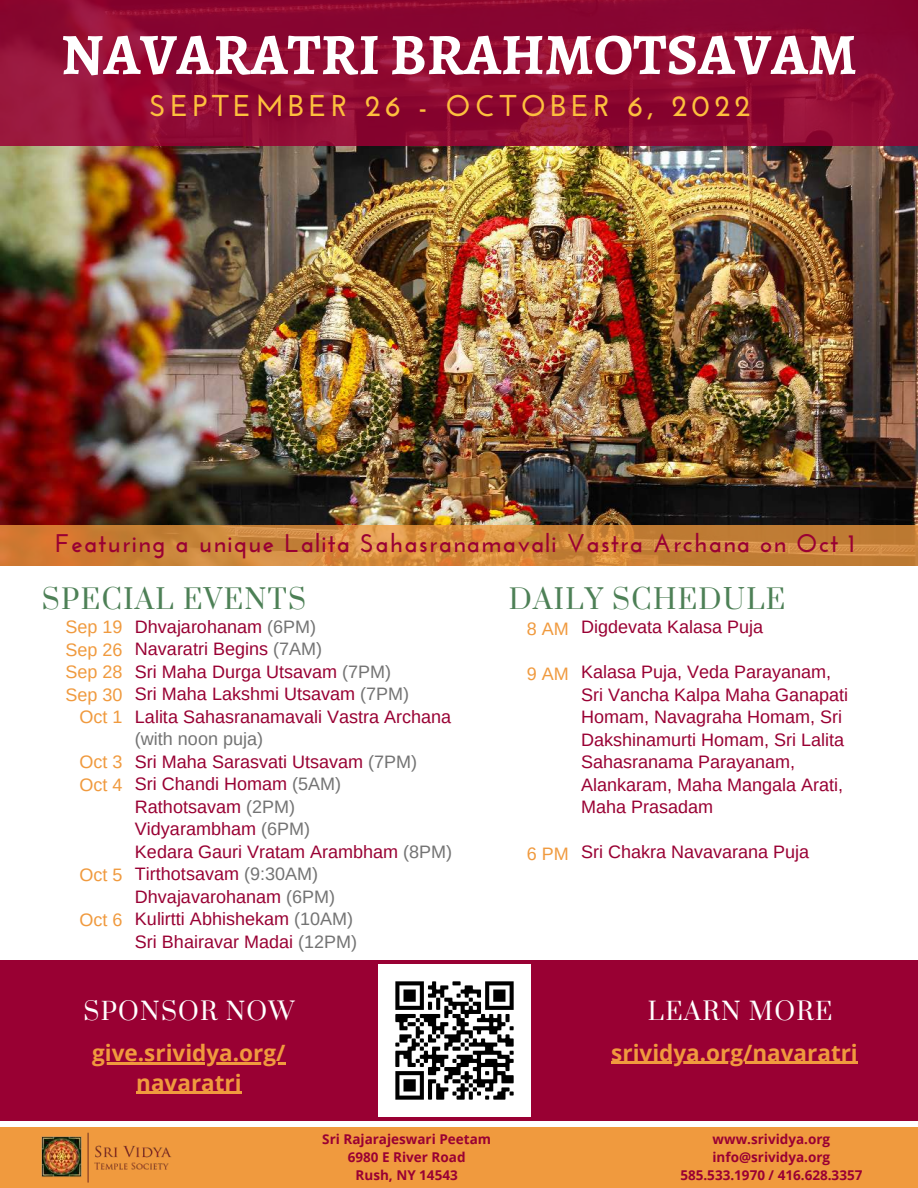
<style>
.page{position:relative;width:918px;height:1188px;background:#fff}
.page>*{position:absolute;margin:0;border:0;box-sizing:border-box;transform-origin:0 0}
.t1{font:700 58.5px "Alegreya SC";color:#fff}
.t2{font:700 30px "Josefin Sans";letter-spacing:.15em;color:#fdc03e}
.t3{font:27px "Prata";letter-spacing:.05em;color:#4d8056}
.t4{font:700 25.5px "Josefin Sans";letter-spacing:.05em;color:#903}
.t5{font:24px "Prata";letter-spacing:.05em;color:#fff}
.t6{font:700 22.5px/29.2px "Open Sans";color:#f09a3e;text-align:center}
.t7{font:18px/22.5px "Arimo";color:#903}
.t8{font:18px/22.5px "Arimo";color:#f09a3e;text-align:right}
.t9{font:700 13.5px/18px "Open Sans";color:#903;text-align:center}
.s1{color:#737373}
</style>
<div class="page">
<img style="left:0;top:145px;width:918px;height:421px">
<div style="left:0;top:1127px;width:918px;height:61px;background:#f09a3e"></div>
<div style="left:0;top:960px;width:918px;height:161px;background:#903"></div>
<svg style="left:0;top:0;width:918px;height:145px;background:#900b33"></svg>
<svg style="left:0;top:525px;width:918px;height:40px;background:#ce853a"></svg>
<img style="left:41px;top:1132px;width:131px;height:51px">
<img style="left:378px;top:965px;width:152px;height:152px">
<hr style="left:92px;top:1062px;width:194px;height:3px;background:#f09a3e">
<hr style="left:136px;top:1092px;width:106px;height:2px;background:#f09a3e">
<hr style="left:611px;top:1062px;width:247px;height:2px;background:#f09a3e">
<h1 class="t1" style="left:61px;top:17px;width:798px">NAVARATRI BRAHMOTSAVAM</h1>
<h2 class="t2" style="left:149px;top:88px;width:602px">SEPTEMBER 26 - OCTOBER 6, 2022</h2>
<h3 class="t4" style="left:55px;top:528px;width:801px">Featuring a unique Lalita Sahasranamavali Vastra Archana on Oct 1</h3>
<h3 class="t3" style="left:42px;top:576px;width:266px">SPECIAL EVENTS</h3>
<p class="t7" style="left:135px;top:616px;width:318px">Dhvajarohanam <span class="s1">(6PM)<br></span>Navaratri Begins <span class="s1">(7AM)<br></span>Sri Maha Durga Utsavam <span class="s1">(7PM)<br></span>Sri Maha Lakshmi Utsavam <span class="s1">(7PM)<br></span>Lalita Sahasranamavali Vastra Archana</p>
<p class="t7" style="left:135px;top:728px;width:319px"><span class="s1">(with noon puja)<br></span>Sri Maha Sarasvati Utsavam <span class="s1">(7PM)<br></span>Sri Chandi Homam <span class="s1">(5AM)<br></span>Rathotsavam <span class="s1">(2PM)<br></span>Vidyarambham <span class="s1">(6PM)<br></span>Kedara Gauri Vratam Arambham <span class="s1">(8PM)<br></span>Tirthotsavam <span class="s1">(9:30AM)<br></span>Dhvajavarohanam <span class="s1">(6PM)<br></span>Kulirtti Abhishekam <span class="s1">(10AM)<br></span>Sri Bhairavar Madai <span class="s1">(12PM)</span></p>
<p class="t8" style="left:66px;top:616px;width:59px">Sep 19<br>Sep 26<br>Sep 28<br>Sep 30<br>Oct 1</p>
<p class="t8" style="left:80px;top:751px;width:45px;text-align:left">Oct 3<br>Oct 4</p>
<p class="t8" style="left:80px;top:864px;width:45px">Oct 5</p>
<p class="t8" style="left:80px;top:909px;width:45px">Oct 6</p>
<h3 class="t5" style="left:83px;top:991px;width:213px">SPONSOR NOW</h3>
<p class="t6" style="left:92px;top:1038px;width:195px">give.srividya.org/ navaratri</p>
<p class="t9" style="left:322px;top:1130px;width:170px">Sri Rajarajeswari Peetam<br>6980 E River Road<br>Rush, NY 14543</p>
<h3 class="t3" style="left:509px;top:576px;width:278px">DAILY SCHEDULE</h3>
<p class="t8" style="left:527px;top:617px;width:44px">8 AM</p>
<p class="t8" style="left:527px;top:662px;width:44px">9 AM</p>
<p class="t8" style="left:527px;top:842px;width:44px">6 PM</p>
<p class="t7" style="left:581px;top:616px;width:184px">Digdevata Kalasa Puja</p>
<p class="t7" style="left:581px;top:661px;width:269px">Kalasa Puja, Veda Parayanam,<br>Sri Vancha Kalpa Maha Ganapati<br>Homam, Navagraha Homam, Sri<br>Dakshinamurti Homam, Sri Lalita<br>Sahasranama Parayanam,<br>Alankaram, Maha Mangala Arati,<br>Maha Prasadam</p>
<p class="t7" style="left:581px;top:841px;width:230px">Sri Chakra Navavarana Puja</p>
<h3 class="t5" style="left:648px;top:991px;width:186px">LEARN MORE</h3>
<p class="t6" style="left:611px;top:1037px;width:248px">srividya.org/navaratri</p>
<p class="t9" style="left:680px;top:1130px;width:184px">www.srividya.org info@srividya.org<br>585.533.1970 / 416.628.3357</p>
</div>
